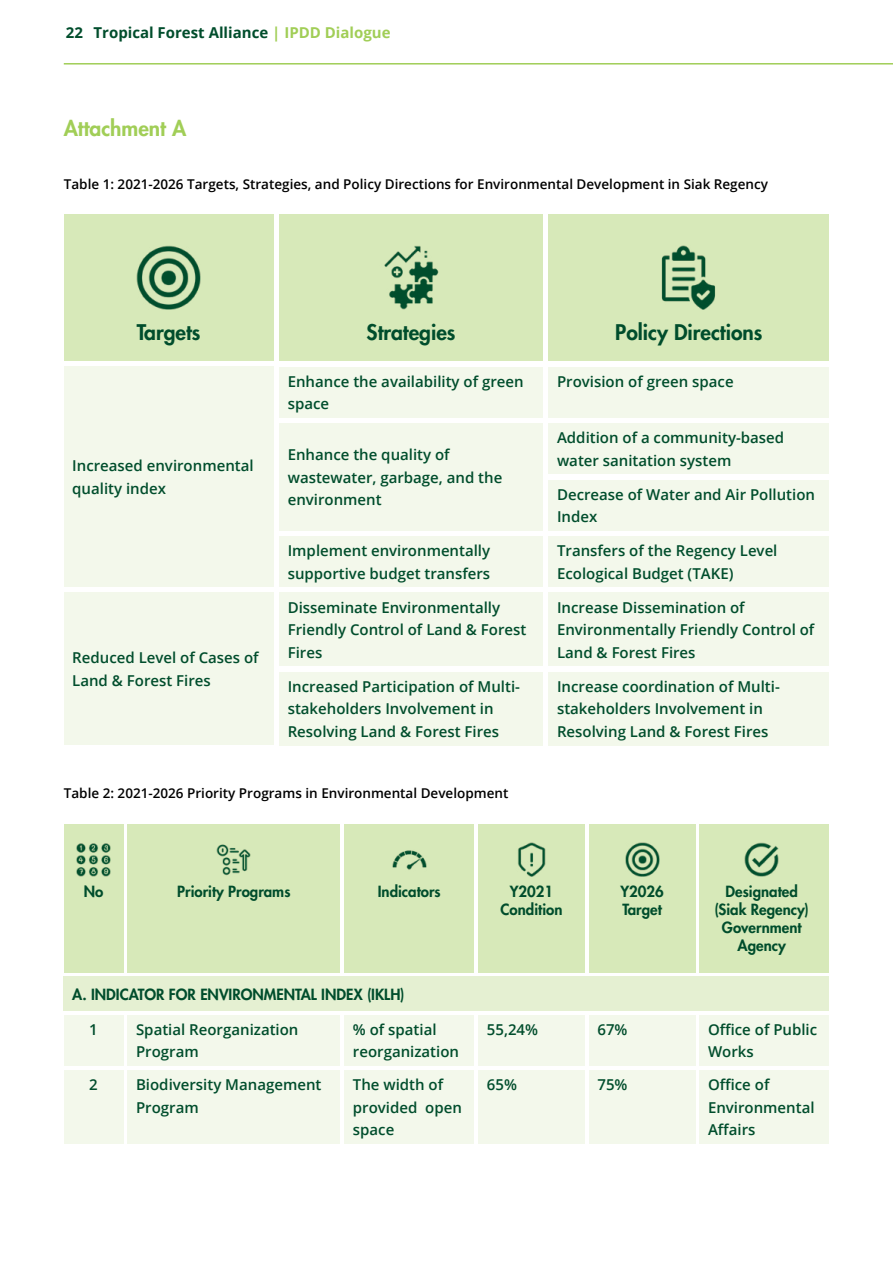
<style>
.page{position:relative;width:893px;height:1263px;background:#fff}
.page>*{position:absolute;margin:0;border:0;box-sizing:border-box;transform-origin:0 0}
.t1{font:800 21px "Futura Std";color:#004d2c}
.t2{font:800 21px "Futura Std";color:#a1ce57}
.t3{font:600 15px/22.5px "Open Sans";color:#004d2c}
.t4{font:800 15px/18px "Futura Std";color:#004d2c;text-align:center}
.t5{font:700 15px "Open Sans";color:#004d2c}
.t6{font:600 13.5px "Open Sans";color:#000}
.s1{color:#a1ce57}
</style>
<div class="page">
<div style="left:64px;top:215px;width:210px;height:146px;background:#d7e9b9"></div>
<div style="left:64px;top:367px;width:210px;height:220px;background:#f3f8eb"></div>
<div style="left:64px;top:593px;width:210px;height:152px;background:#f3f8eb"></div>
<div style="left:279px;top:367px;width:264px;height:51px;background:#f3f8eb"></div>
<div style="left:279px;top:423px;width:264px;height:108px;background:#f3f8eb"></div>
<div style="left:549px;top:367px;width:280px;height:51px;background:#f3f8eb"></div>
<div style="left:549px;top:423px;width:280px;height:51px;background:#f3f8eb"></div>
<div style="left:549px;top:480px;width:280px;height:51px;background:#f3f8eb"></div>
<div style="left:549px;top:536px;width:280px;height:51px;background:#f3f8eb"></div>
<div style="left:549px;top:593px;width:280px;height:73px;background:#f3f8eb"></div>
<div style="left:549px;top:672px;width:280px;height:73px;background:#f3f8eb"></div>
<div style="left:279px;top:536px;width:264px;height:51px;background:#f3f8eb"></div>
<div style="left:279px;top:593px;width:264px;height:73px;background:#f3f8eb"></div>
<div style="left:279px;top:672px;width:264px;height:73px;background:#f3f8eb"></div>
<div style="left:279px;top:215px;width:264px;height:146px;background:#d7e9b9"></div>
<div style="left:549px;top:215px;width:280px;height:146px;background:#d7e9b9"></div>
<img style="left:137px;top:245px;width:64px;height:64px">
<img style="left:384px;top:246px;width:55px;height:63px">
<img style="left:661px;top:245px;width:55px;height:64px">
<div style="left:64px;top:824px;width:59px;height:148px;background:#d7e9b9"></div>
<div style="left:64px;top:977px;width:765px;height:34px;background:#e5f0d2"></div>
<div style="left:128px;top:824px;width:212px;height:148px;background:#d7e9b9"></div>
<div style="left:478px;top:824px;width:107px;height:148px;background:#d7e9b9"></div>
<div style="left:699px;top:824px;width:130px;height:148px;background:#d7e9b9"></div>
<div style="left:344px;top:824px;width:130px;height:148px;background:#d7e9b9"></div>
<div style="left:589px;top:824px;width:106px;height:148px;background:#d7e9b9"></div>
<div style="left:64px;top:1015px;width:59px;height:51px;background:#f3f8eb"></div>
<div style="left:64px;top:1070px;width:59px;height:74px;background:#f3f8eb"></div>
<div style="left:128px;top:1015px;width:212px;height:51px;background:#f3f8eb"></div>
<div style="left:128px;top:1070px;width:212px;height:74px;background:#f3f8eb"></div>
<div style="left:478px;top:1015px;width:107px;height:51px;background:#f3f8eb"></div>
<div style="left:478px;top:1070px;width:107px;height:74px;background:#f3f8eb"></div>
<div style="left:699px;top:1015px;width:130px;height:51px;background:#f3f8eb"></div>
<div style="left:699px;top:1070px;width:130px;height:74px;background:#f3f8eb"></div>
<div style="left:344px;top:1015px;width:130px;height:51px;background:#f3f8eb"></div>
<div style="left:344px;top:1070px;width:130px;height:74px;background:#f3f8eb"></div>
<div style="left:589px;top:1015px;width:106px;height:51px;background:#f3f8eb"></div>
<div style="left:589px;top:1070px;width:106px;height:74px;background:#f3f8eb"></div>
<img style="left:77px;top:843px;width:34px;height:33px">
<img style="left:217px;top:844px;width:34px;height:32px">
<img style="left:392px;top:850px;width:34px;height:20px">
<img style="left:518px;top:842px;width:28px;height:34px">
<img style="left:625px;top:842px;width:34px;height:34px">
<img style="left:745px;top:842px;width:34px;height:34px">
<hr style="left:64px;top:63px;width:829px;height:2px;background:#a1ce57">
<p class="t5" style="left:66px;top:22px;width:326px">22 Tropical Forest Alliance <span class="s1">| IPDD Dialogue</span></p>
<h1 class="t2" style="left:64px;top:115px;width:124px">Attachment A</h1>
<p class="t6" style="left:64px;top:175px;width:706px">Table 1: 2021-2026 Targets, Strategies, and Policy Directions for Environmental Development in Siak Regency</p>
<h1 class="t1" style="left:137px;top:319px;width:65px">Targets</h1>
<h1 class="t1" style="left:367px;top:319px;width:90px">Strategies</h1>
<h1 class="t1" style="left:615px;top:319px;width:149px">Policy Directions</h1>
<p class="t3" style="left:72px;top:454px;width:183px">Increased environmental quality index</p>
<p class="t3" style="left:72px;top:646px;width:188px">Reduced Level of Cases of<br>Land &amp; Forest Fires</p>
<p class="t3" style="left:288px;top:370px;width:237px">Enhance the availability of green space</p>
<p class="t3" style="left:288px;top:443px;width:216px">Enhance the quality of wastewater, garbage, and the environment</p>
<p class="t3" style="left:288px;top:539px;width:204px">Implement environmentally supportive budget transfers</p>
<p class="t3" style="left:288px;top:596px;width:240px">Disseminate Environmentally<br>Friendly Control of Land &amp; Forest<br>Fires</p>
<p class="t3" style="left:288px;top:675px;width:234px">Increased Participation of Multi&shy;stakeholders Involvement in<br>Resolving Land &amp; Forest Fires</p>
<p class="t6" style="left:64px;top:784px;width:446px">Table 2: 2021-2026 Priority Programs in Environmental Development</p>
<p class="t3" style="left:557px;top:370px;width:178px">Provision of green space</p>
<p class="t3" style="left:557px;top:426px;width:229px">Addition of a community-based water sanitation system</p>
<p class="t3" style="left:557px;top:483px;width:260px">Decrease of Water and Air Pollution<br>Index</p>
<p class="t3" style="left:557px;top:539px;width:222px">Transfers of the Regency Level<br>Ecological Budget (TAKE)</p>
<p class="t3" style="left:557px;top:596px;width:259px">Increase Dissemination of<br>Environmentally Friendly Control of<br>Land &amp; Forest Fires</p>
<p class="t3" style="left:557px;top:675px;width:224px">Increase coordination of Multi&shy;stakeholders Involvement in<br>Resolving Land &amp; Forest Fires</p>
<p class="t4" style="left:84px;top:883px;width:21px">No</p>
<p class="t4" style="left:177px;top:883px;width:115px">Priority Programs</p>
<p class="t4" style="left:378px;top:883px;width:64px">Indicators</p>
<p class="t4" style="left:501px;top:883px;width:63px">Y2021<br>Condition</p>
<p class="t4" style="left:620px;top:883px;width:45px;text-align:left">Y2026<br>Target</p>
<p class="t4" style="left:714px;top:883px;width:96px">Designated (Siak Regency)<br>Government<br>Agency</p>
<p class="t4" style="left:72px;top:985px;width:334px">A. INDICATOR FOR ENVIRONMENTAL INDEX (IKLH)</p>
<p class="t3" style="left:89px;top:1018px;width:10px">1</p>
<p class="t3" style="left:353px;top:1018px;width:108px">% of spatial reorganization</p>
<p class="t3" style="left:353px;top:1073px;width:110px">The width of provided open space</p>
<p class="t3" style="left:136px;top:1018px;width:164px">Spatial Reorganization<br>Program</p>
<p class="t3" style="left:136px;top:1073px;width:187px">Biodiversity Management<br>Program</p>
<p class="t3" style="left:89px;top:1073px;width:10px">2</p>
<p class="t3" style="left:487px;top:1018px;width:53px">55,24%</p>
<p class="t3" style="left:487px;top:1073px;width:32px">65%</p>
<p class="t3" style="left:597px;top:1018px;width:32px">67%</p>
<p class="t3" style="left:597px;top:1073px;width:32px">75%</p>
<p class="t3" style="left:708px;top:1018px;width:111px">Office of Public<br>Works</p>
<p class="t3" style="left:708px;top:1073px;width:108px">Office of<br>Environmental<br>Affairs</p>
</div>
